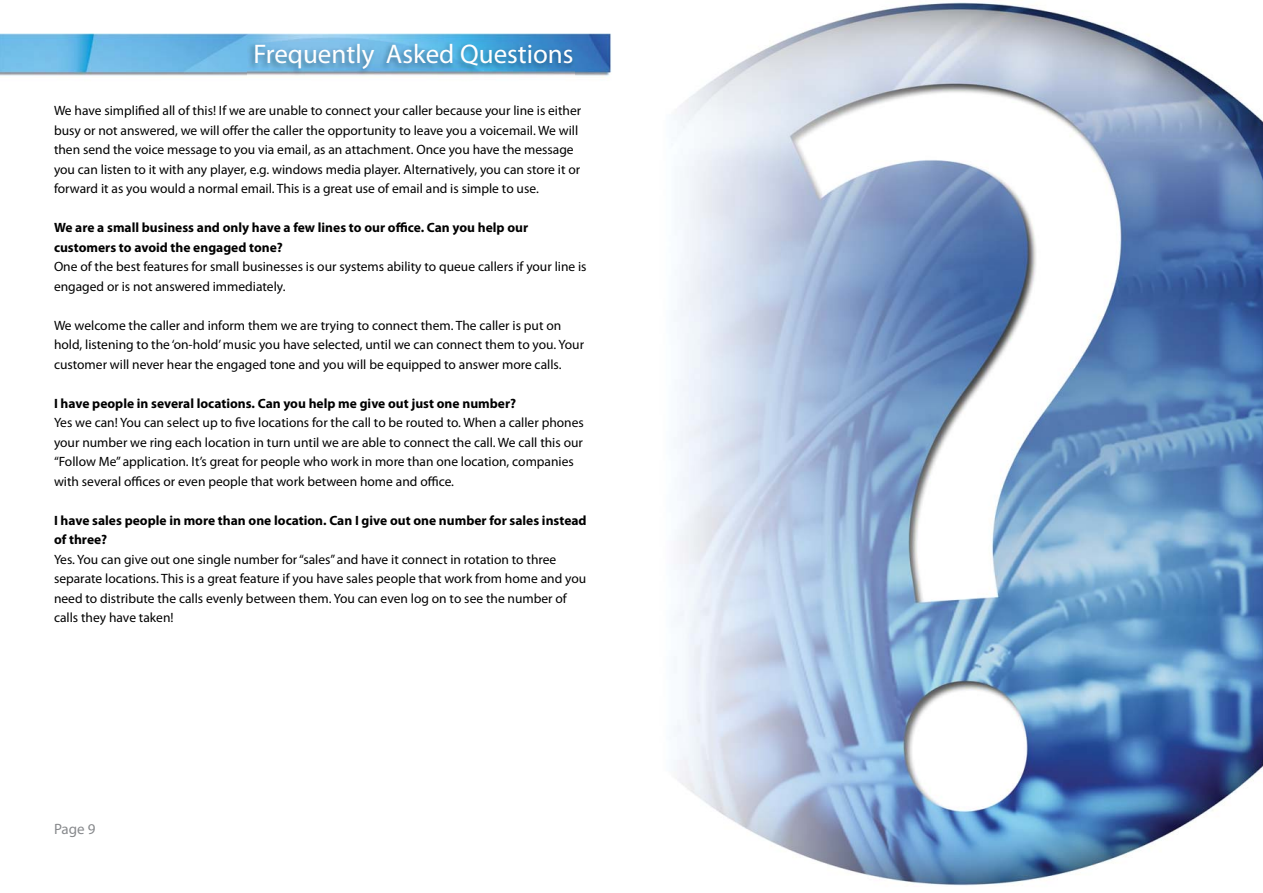
<style>
.page{position:relative;width:1263px;height:893px;background:#fff}
.page>*{position:absolute;margin:0;border:0;box-sizing:border-box;transform-origin:0 0}
.t1{font:27px "Myriad Pro";color:#fff}
.t2{font:15px "Myriad Pro";color:#87898c}
.t3{font:13.5px/19.5px "Myriad Pro";color:#000}
.s1{font-weight:700}
</style>
<div class="page">
<img style="left:0;top:33px;width:612px;height:45px">
<img style="left:248px;top:42px;width:327px;height:33px">
<img style="left:671px;top:2px;width:592px;height:884px">
<p class="t1" style="left:253px;top:44px;width:322px">Frequently Asked Questions</p>
<p class="t3" style="left:54px;top:102px;width:529px">We have simplified all of this! If we are unable to connect your caller because your line is either busy or not answered, we will offer the caller the opportunity to leave you a voicemail. We will then send the voice message to you via email, as an attachment. Once you have the message you can listen to it with any player, e.g. windows media player. Alternatively, you can store it or forward it as you would a normal email. This is a great use of email and is simple to use.</p>
<p class="t3" style="left:54px;top:219px;width:534px"><span class="s1">We are a small business and only have a few lines to our office. Can you help our customers to avoid the engaged tone?<br></span>One of the best features for small businesses is our systems ability to queue callers if your line is engaged or is not answered immediately.</p>
<p class="t3" style="left:54px;top:317px;width:532px">We welcome the caller and inform them we are trying to connect them. The caller is put on hold, listening to the ‘on-hold’ music you have selected, until we can connect them to you. Your customer will never hear the engaged tone and you will be equipped to answer more calls.</p>
<p class="t3" style="left:54px;top:395px;width:531px"><span class="s1">I have people in several locations. Can you help me give out just one number?<br></span>Yes we can! You can select up to five locations for the call to be routed to. When a caller phones your number we ring each location in turn until we are able to connect the call. We call this our “Follow Me” application. It’s great for people who work in more than one location, companies with several offices or even people that work between home and office.</p>
<p class="t3" style="left:54px;top:512px;width:534px"><span class="s1">I have sales people in more than one location. Can I give out one number for sales instead of three?<br></span>Yes. You can give out one single number for “sales” and have it connect in rotation to three separate locations. This is a great feature if you have sales people that work from home and you need to distribute the calls evenly between them. You can even log on to see the number of calls they have taken!</p>
<p class="t2" style="left:54px;top:823px;width:43px">Page 9</p>
</div>
